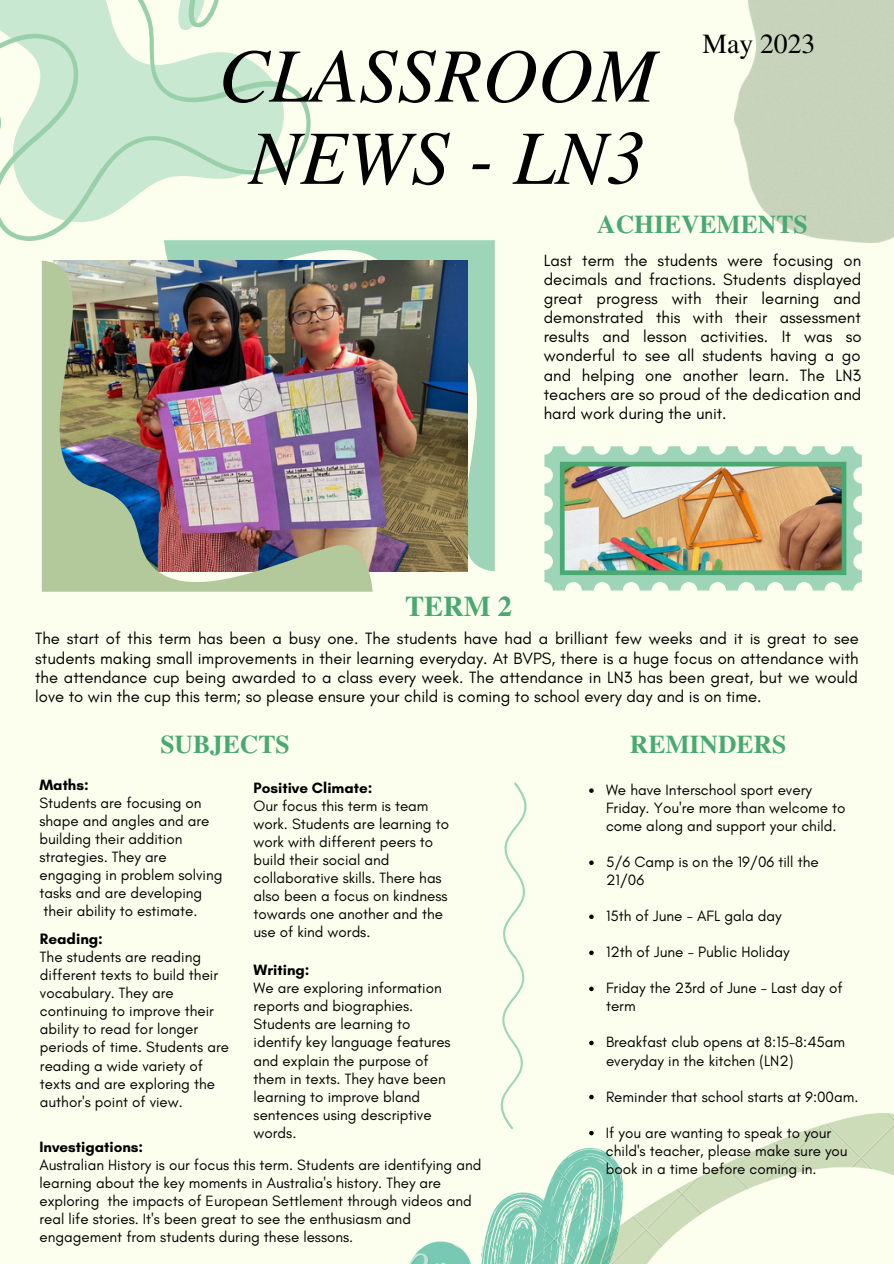
<style>
.page{position:relative;width:894px;height:1264px;background:#fff}
.page>*{position:absolute;margin:0;border:0;box-sizing:border-box;transform-origin:0 0}
.t1{font:italic 76.65px "Te X Gyre Termes";color:#000}
.t2{font:700 28.5px "Te X Gyre Termes";color:#48a971}
.t3{font:27.6px "Te X Gyre Termes";color:#000}
.t4{font:700 25.5px "Te X Gyre Termes";color:#48a971}
.t5{font:16.65px/19.2px "Glacial Indifference";color:#000;text-align:justify}
.t6{font:700 15.3px "Glacial Indifference";color:#000}
.t7{font:15.15px/18px "Glacial Indifference";color:#000}
.t8{font:700 15.15px "Glacial Indifference";color:#000}
</style>
<div class="page">
<div style="left:0;top:0;width:893px;height:1263px;background:#fcffee"></div>
<img style="left:590px;top:1113px;width:303px;height:150px">
<img style="left:410px;top:1148px;width:215px;height:115px">
<svg style="left:0;top:0;width:311px;height:241px;fill:#c8e8d1"></svg>
<img style="left:734px;top:0;width:159px;height:242px">
<svg style="left:500px;top:782px;width:27px;height:347px"></svg>
<svg style="left:544px;top:446px;width:317px;height:144px;fill:#9ed5b9"></svg>
<img style="left:559px;top:462px;width:287px;height:113px">
<svg style="left:164px;top:200px;width:331px;height:371px"></svg>
<img style="left:53px;top:260px;width:415px;height:311px">
<svg style="left:589px;top:788px;width:4px;height:5px"></svg>
<svg style="left:589px;top:860px;width:4px;height:5px"></svg>
<svg style="left:589px;top:914px;width:4px;height:5px"></svg>
<svg style="left:589px;top:950px;width:4px;height:5px"></svg>
<svg style="left:589px;top:986px;width:4px;height:5px"></svg>
<svg style="left:589px;top:1040px;width:4px;height:5px"></svg>
<svg style="left:589px;top:1094px;width:4px;height:5px"></svg>
<svg style="left:589px;top:1130px;width:4px;height:5px"></svg>
<img style="left:41px;top:261px;width:331px;height:331px">
<p class="t1" style="left:218px;top:20px;width:440px">CLASSROOM</p>
<p class="t1" style="left:249px;top:102px;width:397px">NEWS - LN3</p>
<p class="t3" style="left:702px;top:24px;width:114px">May 2023</p>
<p class="t4" style="left:597px;top:204px;width:212px">ACHIEVEMENTS</p>
<p class="t5" style="left:543px;top:250px;width:319px">Last term the students were focusing on decimals and fractions. Students displayed great progress with their learning and demonstrated this with their assessment results and lesson activities. It was so wonderful to see all students having a go and helping one another learn. The LN3 teachers are so proud of the dedication and hard work during the unit.</p>
<p class="t2" style="left:405px;top:584px;width:109px">TERM 2</p>
<p class="t5" style="left:35px;top:629px;width:825px">The start of this term has been a busy one. The students have had a brilliant few weeks and it is great to see students making small improvements in their learning everyday. At BVPS, there is a huge focus on attendance with the attendance cup being awarded to a class every week. The attendance in LN3 has been great, but we would love to win the cup this term; so please ensure your child is coming to school every day and is on time.</p>
<p class="t4" style="left:160px;top:724px;width:131px">SUBJECTS</p>
<p class="t4" style="left:629px;top:724px;width:158px">REMINDERS</p>
<p class="t8" style="left:39px;top:776px;width:51px">Maths:</p>
<p class="t7" style="left:39px;top:794px;width:184px">Students are focusing on shape and angles and are building their addition strategies. They are engaging in problem solving tasks and are developing their ability to estimate.</p>
<p class="t6" style="left:40px;top:929px;width:64px">Reading:</p>
<p class="t7" style="left:40px;top:948px;width:190px">The students are reading different texts to build their vocabulary. They are continuing to improve their ability to read for longer periods of time. Students are reading a wide variety of texts and are exploring the author's point of view.</p>
<p class="t8" style="left:253px;top:778px;width:120px">Positive Climate:</p>
<p class="t7" style="left:253px;top:796px;width:197px">Our focus this term is team work. Students are learning to work with different peers to build their social and collaborative skills. There has also been a focus on kindness towards one another and the use of kind words.</p>
<p class="t8" style="left:253px;top:961px;width:57px">Writing:</p>
<p class="t7" style="left:253px;top:979px;width:198px">We are exploring information reports and biographies.<br>Students are learning to identify key language features and explain the purpose of them in texts. They have been learning to improve bland sentences using descriptive words.</p>
<p class="t8" style="left:39px;top:1137px;width:105px">Investigations:</p>
<p class="t7" style="left:39px;top:1155px;width:443px">Australian History is our focus this term. Students are identifying and learning about the key moments in Australia's history. They are exploring the impacts of European Settlement through videos and real life stories. It's been great to see the enthusiasm and engagement from students during these lessons.</p>
<p class="t7" style="left:606px;top:780px;width:241px">We have Interschool sport every<br>Friday. You're more than welcome to come along and support your child.</p>
<p class="t7" style="left:606px;top:853px;width:214px">5/6 Camp is on the 19/06 till the<br>21/06</p>
<p class="t7" style="left:606px;top:907px;width:177px">15th of June - AFL gala day</p>
<p class="t7" style="left:606px;top:943px;width:185px">12th of June - Public Holiday</p>
<p class="t7" style="left:606px;top:979px;width:238px">Friday the 23rd of June - Last day of term</p>
<p class="t7" style="left:606px;top:1033px;width:241px">Breakfast club opens at 8:15-8:45am everyday in the kitchen (LN2)</p>
<p class="t7" style="left:606px;top:1087px;width:254px">Reminder that school starts at 9:00am.</p>
<p class="t7" style="left:605px;top:1123px;width:243px">If you are wanting to speak to your child's teacher, please make sure you book in a time before coming in.</p>
</div>
